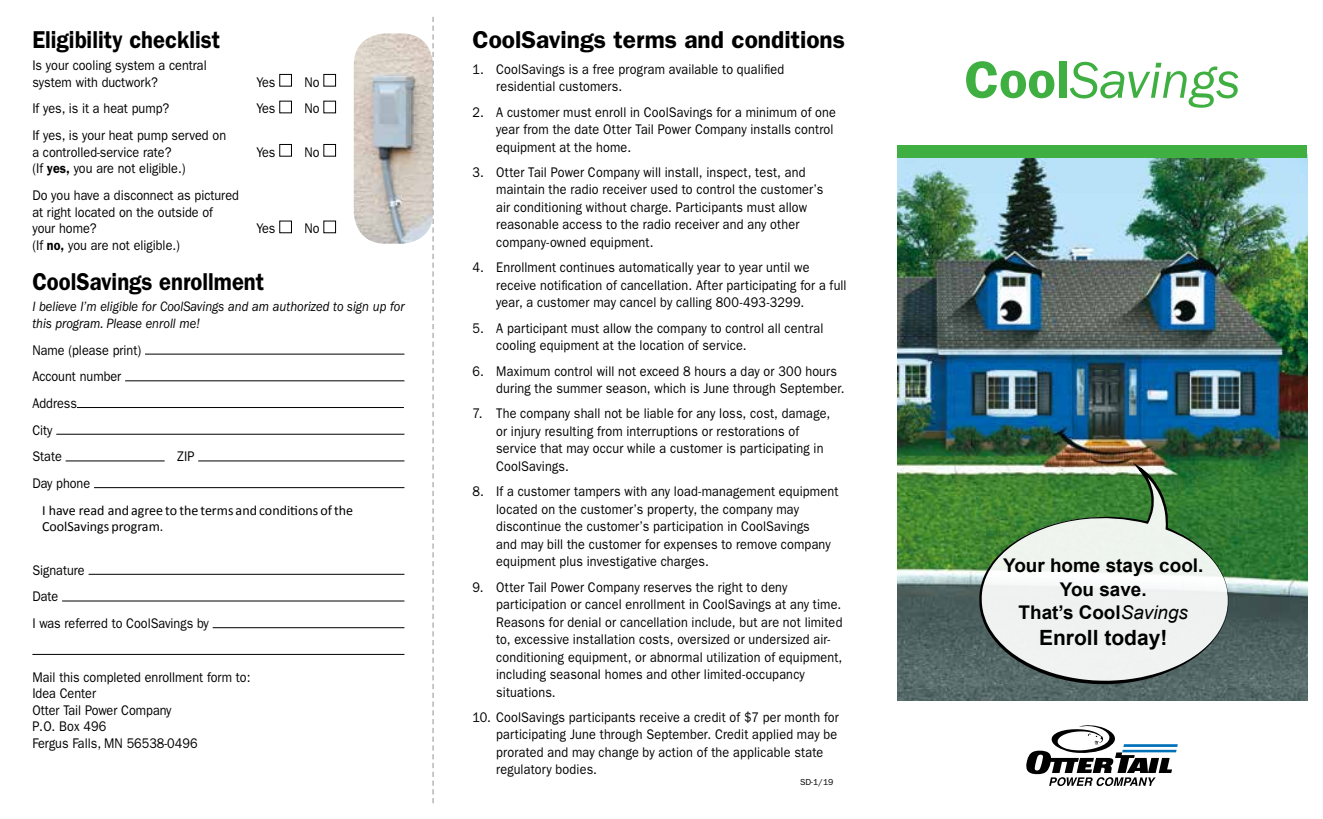
<style>
.page{position:relative;width:1323px;height:819px;background:#fff}
.page>*{position:absolute;margin:0;border:0;box-sizing:border-box;transform-origin:0 0}
.t1{font:italic 52.5px "ITC Franklin Gothic Std";color:#3eaf40}
.t2{font:600 24.5px "ITC Franklin Gothic Std";color:#000;scale:.9 1}
.t3{font:600 24.5px "ITC Franklin Gothic Std";color:#000}
.t4{font:700 21px "Arial";color:#000}
.t5{font:700 18.9px/23.6px "Arial";color:#000;text-align:center}
.t6{font:14px/17.5px "ITC Franklin Gothic Std";letter-spacing:.01em;color:#000;scale:.9 1}
.t7{font:italic 14px/16.6px "ITC Franklin Gothic Std";color:#000;scale:.9 1}
.t8{font:14px/16.6px "Calibri";color:#000}
.t9{font:8.75px "ITC Franklin Gothic Std";color:#000}
.s1{font-weight:600}
.s2{font-weight:600;font-style:normal}
.s3{font-weight:400;font-style:italic}
</style>
<div class="page">
<div style="left:279px;top:74px;width:13px;height:13px;border:1px solid #000"></div>
<div style="left:323px;top:74px;width:13px;height:13px;border:1px solid #000"></div>
<div style="left:279px;top:101px;width:13px;height:12px;border:1px solid #000"></div>
<div style="left:323px;top:101px;width:13px;height:12px;border:1px solid #000"></div>
<div style="left:279px;top:144px;width:13px;height:13px;border:1px solid #000"></div>
<div style="left:323px;top:144px;width:13px;height:13px;border:1px solid #000"></div>
<div style="left:279px;top:221px;width:13px;height:12px;border:1px solid #000"></div>
<div style="left:323px;top:221px;width:13px;height:12px;border:1px solid #000"></div>
<hr style="left:145px;top:354px;width:259px;height:1px;background:#000">
<hr style="left:125px;top:380px;width:279px;height:1px;background:#000">
<hr style="left:77px;top:407px;width:327px;height:1px;background:#000">
<hr style="left:56px;top:434px;width:348px;height:1px;background:#000">
<hr style="left:66px;top:461px;width:99px;height:1px;background:#000">
<hr style="left:198px;top:461px;width:206px;height:1px;background:#000">
<hr style="left:94px;top:487px;width:310px;height:1px;background:#000">
<hr style="left:89px;top:574px;width:315px;height:1px;background:#000">
<hr style="left:62px;top:601px;width:342px;height:1px;background:#000">
<hr style="left:213px;top:627px;width:191px;height:1px;background:#000">
<hr style="left:32px;top:654px;width:372px;height:1px;background:#000">
<img style="left:354px;top:33px;width:78px;height:211px">
<svg style="left:432px;top:17px;width:2px;height:786px"></svg>
<img style="left:898px;top:158px;width:409px;height:543px">
<svg style="left:979px;top:462px;width:250px;height:222px;fill:#eef1ee"></svg>
<div style="left:898px;top:145px;width:409px;height:13px;background:#3eaf40"></div>
<svg style="left:1026px;top:725px;width:152px;height:61px"></svg>
<h2 class="t2" style="left:32px;top:25px;width:210px">Eligibility checklist</h2>
<p class="t6" style="left:32px;top:57px;width:195px;line-height:16.6px">Is your cooling system a central system with ductwork?</p>
<p class="t6" style="left:256px;top:73px;width:23px">Yes</p>
<p class="t6" style="left:305px;top:73px;width:18px">No</p>
<p class="t6" style="left:32px;top:100px;width:154px">If yes, is it a heat pump?</p>
<p class="t6" style="left:256px;top:100px;width:23px">Yes</p>
<p class="t6" style="left:305px;top:100px;width:18px">No</p>
<p class="t6" style="left:32px;top:127px;width:217px;line-height:16.6px">If yes, is your heat pump served on a controlled-service rate?</p>
<p class="t6" style="left:256px;top:143px;width:23px">Yes</p>
<p class="t6" style="left:305px;top:143px;width:18px">No</p>
<p class="t6" style="left:32px;top:155px;width:231px;line-height:26.8px">(If <span class="s1">yes,</span> you are not eligible.)<br>Do you have a disconnect as pictured</p>
<p class="t6" style="left:32px;top:204px;width:202px;line-height:16.6px">at right located on the outside of your home?</p>
<p class="t6" style="left:256px;top:220px;width:23px">Yes</p>
<p class="t6" style="left:305px;top:220px;width:18px">No</p>
<p class="t6" style="left:32px;top:236px;width:166px">(If <span class="s1">no,</span> you are not eligible.)</p>
<h2 class="t2" style="left:32px;top:267px;width:259px">CoolSavings enrollment</h2>
<p class="t7" style="left:32px;top:298px;width:415px">I believe I’m eligible for CoolSavings and am authorized to sign up for this program. Please enroll me!</p>
<p class="t6" style="left:32px;top:337px;width:122px;line-height:26.8px">Name (please print)<br>Account number<br>Address<br>City<br>State</p>
<p class="t6" style="left:177px;top:448px;width:21px">ZIP</p>
<p class="t6" style="left:32px;top:475px;width:66px">Day phone</p>
<p class="t8" style="left:42px;top:502px;width:313px">I have read and agree to the terms and conditions of the<br>CoolSavings program.</p>
<p class="t6" style="left:32px;top:557px;width:198px;line-height:26.8px">Signature<br>Date<br>I was referred to CoolSavings by</p>
<p class="t6" style="left:32px;top:669px;width:244px;line-height:16.6px">Mail this completed enrollment form to:<br>Idea Center<br>Otter Tail Power Company<br>P.O. Box 496<br>Fergus Falls, MN 56538-0496</p>
<h2 class="t3" style="left:472px;top:25px;width:374px">CoolSavings terms and conditions</h2>
<p class="t6" style="left:496px;top:60px;width:322px;text-indent:-24px">1. CoolSavings is a free program available to qualified residential customers.</p>
<p class="t6" style="left:496px;top:103px;width:379px;text-indent:-24px">2. A customer must enroll in CoolSavings for a minimum of one year from the date Otter Tail Power Company installs control equipment at the home.</p>
<p class="t6" style="left:496px;top:164px;width:365px;text-indent:-24px">3. Otter Tail Power Company will install, inspect, test, and maintain the radio receiver used to control the customer’s air conditioning without charge. Participants must allow reasonable access to the radio receiver and any other company-owned equipment.</p>
<p class="t6" style="left:496px;top:259px;width:391px;text-indent:-24px">4. Enrollment continues automatically year to year until we receive notification of cancellation. After participating for a full year, a customer may cancel by calling 800-493-3299.</p>
<p class="t6" style="left:496px;top:319px;width:365px;text-indent:-24px">5. A participant must allow the company to control all central cooling equipment at the location of service.</p>
<p class="t6" style="left:496px;top:362px;width:389px;text-indent:-24px">6. Maximum control will not exceed 8 hours a day or 300 hours during the summer season, which is June through September.</p>
<p class="t6" style="left:496px;top:405px;width:373px;text-indent:-24px">7. The company shall not be liable for any loss, cost, damage, or injury resulting from interruptions or restorations of service that may occur while a customer is participating in CoolSavings.</p>
<p class="t6" style="left:496px;top:483px;width:382px;text-indent:-24px">8. If a customer tampers with any load-management equipment located on the customer’s property, the company may discontinue the customer’s participation in CoolSavings<br>and may bill the customer for expenses to remove company equipment plus investigative charges.</p>
<p class="t6" style="left:496px;top:578px;width:386px;text-indent:-24px">9. Otter Tail Power Company reserves the right to deny participation or cancel enrollment in CoolSavings at any time.<br>Reasons for denial or cancellation include, but are not limited to, excessive installation costs, oversized or undersized air&shy;conditioning equipment, or abnormal utilization of equipment, including seasonal homes and other limited-occupancy situations.</p>
<p class="t6" style="left:496px;top:709px;width:382px;text-indent:-24px">10. CoolSavings participants receive a credit of $7 per month for participating June through September. Credit applied may be prorated and may change by action of the applicable state regulatory bodies.</p>
<p class="t9" style="left:800px;top:777px;width:35px">SD-1/19</p>
<h1 class="t1" style="left:964px;top:51px;width:278px"><span class="s2">Cool</span>Savings</h1>
<h3 class="t5" style="left:1003px;top:554px;width:202px">Your home stays cool.<br>You save.<br>That’s Cool<span class="s3">Savings</span></h3>
<h3 class="t4" style="left:1039px;top:624px;width:130px">Enroll today!</h3>
</div>
